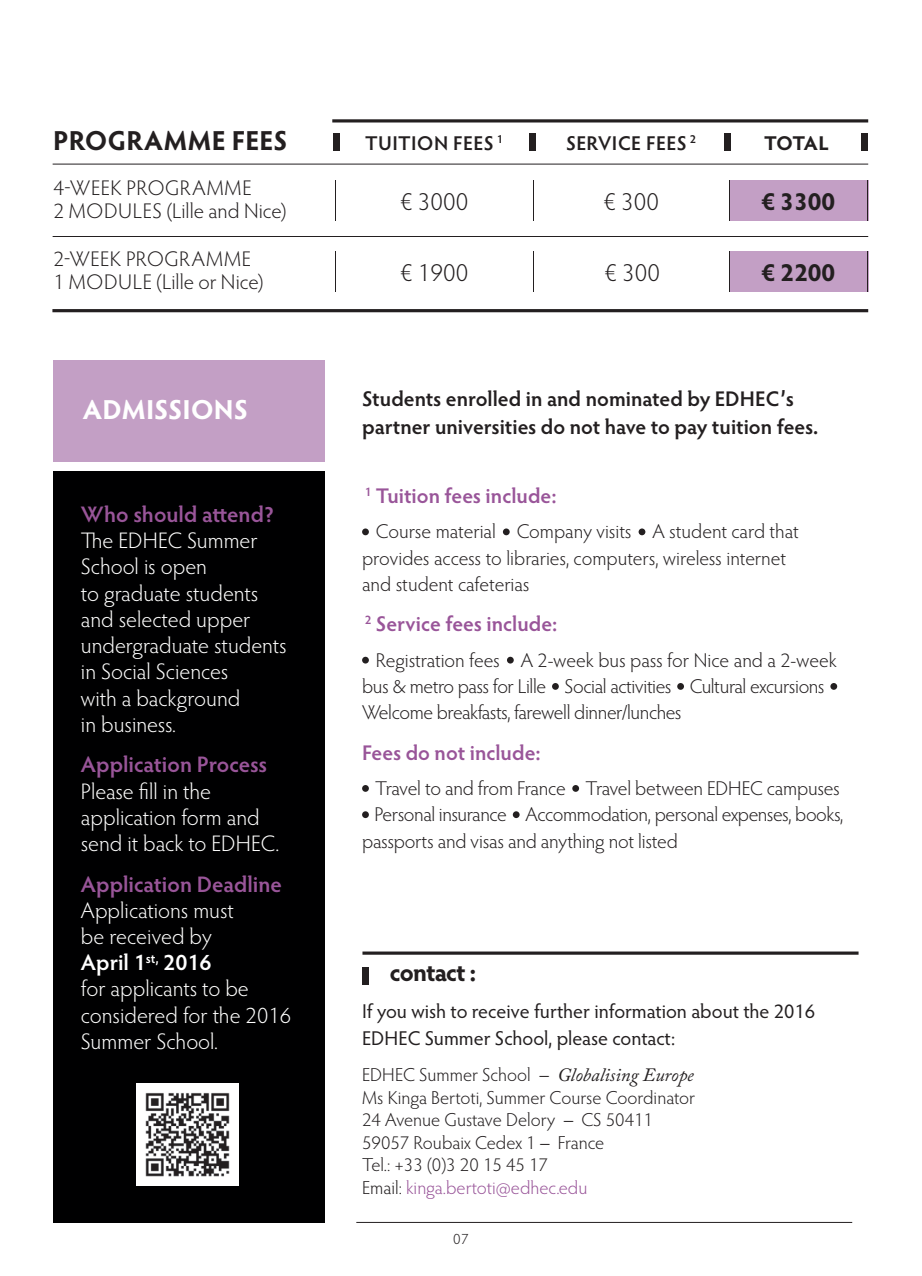
<style>
.page{position:relative;width:922px;height:1276px;background:#fff}
.page>*{position:absolute;margin:0;border:0;box-sizing:border-box;transform-origin:0 0}
.t1{font:700 27.5px "Hypatia Sans Pro";color:#231f20}
.t2{font:700 27.5px "Hypatia Sans Pro";color:#fff}
.t3{font:700 25px "Hypatia Sans Pro";color:#231f20}
.t4{font:300 25px "Hypatia Sans Pro";color:#231f20}
.t5{font:300 22.5px/26.2px "Hypatia Sans Pro";color:#fff}
.t6{font:600 22.5px "Hypatia Sans Pro";color:#959}
.t7{font:600 21.25px/27.5px "Hypatia Sans Pro";color:#231f20}
.t8{font:300 21.25px/22.5px "Hypatia Sans Pro";letter-spacing:.03em;color:#231f20}
.t9{font:600 21.25px "Hypatia Sans Pro";letter-spacing:-.01em;color:#959}
.t10{font:300 20px/26.2px "Hypatia Sans Pro";letter-spacing:-.01em;color:#231f20}
.t11{font:20px/26.2px "Hypatia Sans Pro";color:#231f20}
.t12{font:600 20px "Hypatia Sans Pro";letter-spacing:.025em;color:#231f20}
.t13{font:700 20px "Hypatia Sans Pro";letter-spacing:.005em;color:#231f20}
.t14{font:300 18.75px/22.5px "Hypatia Sans Pro";color:#231f20}
.t15{font:italic 18.75px "Adobe Caslon Pro";color:#231f20}
.t16{font:300 15px "Hypatia Sans Pro";color:#231f20}
.s1{font-weight:600}
.s2{font-family:"Hypatia Sans Pro";font-weight:300;font-style:normal}
.s3{font-family:"Adobe Caslon Pro";font-weight:400;font-style:italic}
.s4{color:#959}
</style>
<div class="page">
<div style="left:729px;top:180px;width:139px;height:41px;background:#c39fc5"></div>
<div style="left:729px;top:251px;width:139px;height:41px;background:#c39fc5"></div>
<div style="left:53px;top:359px;width:272px;height:102px;background:#c39fc5"></div>
<div style="left:53px;top:471px;width:272px;height:752px;background:#000001"></div>
<hr style="left:356px;top:1222px;width:496px;height:1px;background:#231f20">
<div style="left:362px;top:967px;width:7px;height:17px;background:#231f20"></div>
<hr style="left:362px;top:951px;width:496px;height:3px;background:#231f20">
<div style="left:362px;top:528px;width:7px;height:7px;background:#231f20;border-radius:50%"></div>
<div style="left:503px;top:528px;width:6px;height:7px;background:#231f20;border-radius:50%"></div>
<div style="left:638px;top:528px;width:7px;height:7px;background:#231f20;border-radius:50%"></div>
<div style="left:362px;top:657px;width:7px;height:6px;background:#231f20;border-radius:50%"></div>
<svg style="left:507px;top:657px;width:6px;height:6px"></svg>
<div style="left:552px;top:683px;width:6px;height:7px;background:#231f20;border-radius:50%"></div>
<div style="left:677px;top:683px;width:6px;height:7px;background:#231f20;border-radius:50%"></div>
<div style="left:830px;top:683px;width:7px;height:7px;background:#231f20;border-radius:50%"></div>
<div style="left:362px;top:785px;width:7px;height:7px;background:#231f20;border-radius:50%"></div>
<div style="left:572px;top:785px;width:7px;height:7px;background:#231f20;border-radius:50%"></div>
<div style="left:362px;top:811px;width:7px;height:7px;background:#231f20;border-radius:50%"></div>
<div style="left:512px;top:811px;width:7px;height:7px;background:#231f20;border-radius:50%"></div>
<hr style="left:53px;top:164px;width:815px;height:1px;background:#231f20">
<hr style="left:53px;top:236px;width:815px;height:1px;background:#231f20">
<hr style="left:52px;top:309px;width:816px;height:3px;background:#231f20">
<hr style="left:532px;top:180px;width:1px;height:41px;background:#231f20">
<hr style="left:867px;top:180px;width:1px;height:41px;background:#231f20">
<hr style="left:532px;top:251px;width:1px;height:41px;background:#231f20">
<hr style="left:867px;top:251px;width:1px;height:41px;background:#231f20">
<div style="left:528px;top:134px;width:7px;height:17px;background:#231f20"></div>
<div style="left:861px;top:134px;width:7px;height:17px;background:#231f20"></div>
<div style="left:724px;top:134px;width:7px;height:17px;background:#231f20"></div>
<hr style="left:335px;top:180px;width:1px;height:41px;background:#231f20">
<hr style="left:729px;top:180px;width:1px;height:41px;background:#231f20">
<hr style="left:335px;top:251px;width:1px;height:41px;background:#231f20">
<hr style="left:729px;top:251px;width:1px;height:41px;background:#231f20">
<div style="left:333px;top:134px;width:6px;height:17px;background:#231f20"></div>
<hr style="left:332px;top:119px;width:536px;height:3px;background:#231f20">
<img style="left:136px;top:1083px;width:102px;height:102px">
<h1 class="t1" style="left:53px;top:121px;width:20px">PROGRAM</h1>
<h1 class="t1" style="left:188px;top:121px;width:101px">me FEES</h1>
<p class="t8" style="left:53px;top:176px;width:234px">4-week programme<br>2 modules (Lille and Nice)</p>
<p class="t8" style="left:53px;top:247px;width:211px">2-week programme<br>1 module (Lille or Nice)</p>
<h1 class="t2" style="left:83px;top:390px;width:117px">ADMISSION</h1>
<h1 class="t2" style="left:234px;top:390px;width:16px">S</h1>
<p class="t6" style="left:81px;top:498px;width:195px">Who should attend?</p>
<p class="t5" style="left:81px;top:527px;width:207px">The EDHEC Summer<br>School is open<br>to graduate students and selected upper undergraduate students in Social Sciences<br>with a background<br>in business.</p>
<p class="t6" style="left:81px;top:749px;width:188px">Application Process</p>
<p class="t5" style="left:81px;top:777px;width:200px">Please fill in the application form and send it back to EDHEC.</p>
<p class="t6" style="left:81px;top:868px;width:203px">Application Deadline</p>
<p class="t5" style="left:81px;top:896px;width:212px">Applications must<br>be received by<br><span class="s1">April 1</span><sup>st,</sup> <span class="s1">2016<br></span>for applicants to be considered for the 2016<br>Summer School.</p>
<p class="t12" style="left:365px;top:129px;width:59px">TUITION</p>
<p class="t12" style="left:453px;top:129px;width:51px">FEES<sup>1</sup></p>
<p class="t12" style="left:566px;top:129px;width:131px">service FEES <sup>2</sup></p>
<p class="t13" style="left:763px;top:129px;width:66px">Total</p>
<p class="t4" style="left:399px;top:185px;width:70px">€ 3000</p>
<p class="t4" style="left:603px;top:185px;width:58px">€ 300</p>
<p class="t3" style="left:761px;top:183px;width:75px">€ 3300</p>
<p class="t4" style="left:399px;top:256px;width:70px">€ 1900</p>
<p class="t4" style="left:604px;top:256px;width:57px">€ 300</p>
<p class="t3" style="left:761px;top:255px;width:75px">€ 2200</p>
<p class="t7" style="left:362px;top:384px;width:457px">Students enrolled in and nominated by ED HEC’s partner universities do not have to pay tuition fees.</p>
<p class="t9" style="left:364px;top:481px;width:193px"><sup>1</sup> Tuition fees include:</p>
<p class="t10" style="left:362px;top:518px;width:438px;text-indent:14px">Course material Company visits A student card that provides access to libraries, computers, wireless internet and student cafeterias</p>
<p class="t9" style="left:364px;top:609px;width:194px"><sup>2</sup> Service fees include:</p>
<p class="t10" style="left:362px;top:646px;width:476px;text-indent:14px">Registration fees A 2-week bus pass for Nice and a 2-week bus &amp; metro pass for Lille Social activities Cultural excursions<br>Welcome breakfasts, farewell dinner/lunches</p>
<p class="t9" style="left:362px;top:737px;width:180px">Fees do not include:</p>
<p class="t10" style="left:375px;top:774px;width:466px">Travel to and from France Travel between EDHEC campuses</p>
<p class="t10" style="left:374px;top:801px;width:470px">Personal insurance Accommodation, personal expenses, books,</p>
<p class="t10" style="left:362px;top:827px;width:317px">passports and visas and anything not listed</p>
<p class="t3" style="left:390px;top:955px;width:88px">contact :</p>
<p class="t11" style="left:362px;top:998px;width:454px">If you wish to receive further information about the 2016<br>EDHEC Summer School, please contact:</p>
<p class="t15" style="left:362px;top:1064px;width:333px"><span class="s2">EDHEC Summer School</span> – Globalising Europe</p>
<p class="t14" style="left:362px;top:1085px;width:334px">Ms Kinga Bertoti, Summer Course Coordinator 24 Avenue Gustave Delory <span class="s3">–</span> CS 50411<br>59057 Roubaix Cedex 1 <span class="s3">–</span> France<br>Tel.: +33 (0)3 20 15 45 17<br>Email: <span class="s4">kinga.bertoti@edhec.edu</span></p>
<p class="t16" style="left:453px;top:1229px;width:17px">07</p>
</div>
